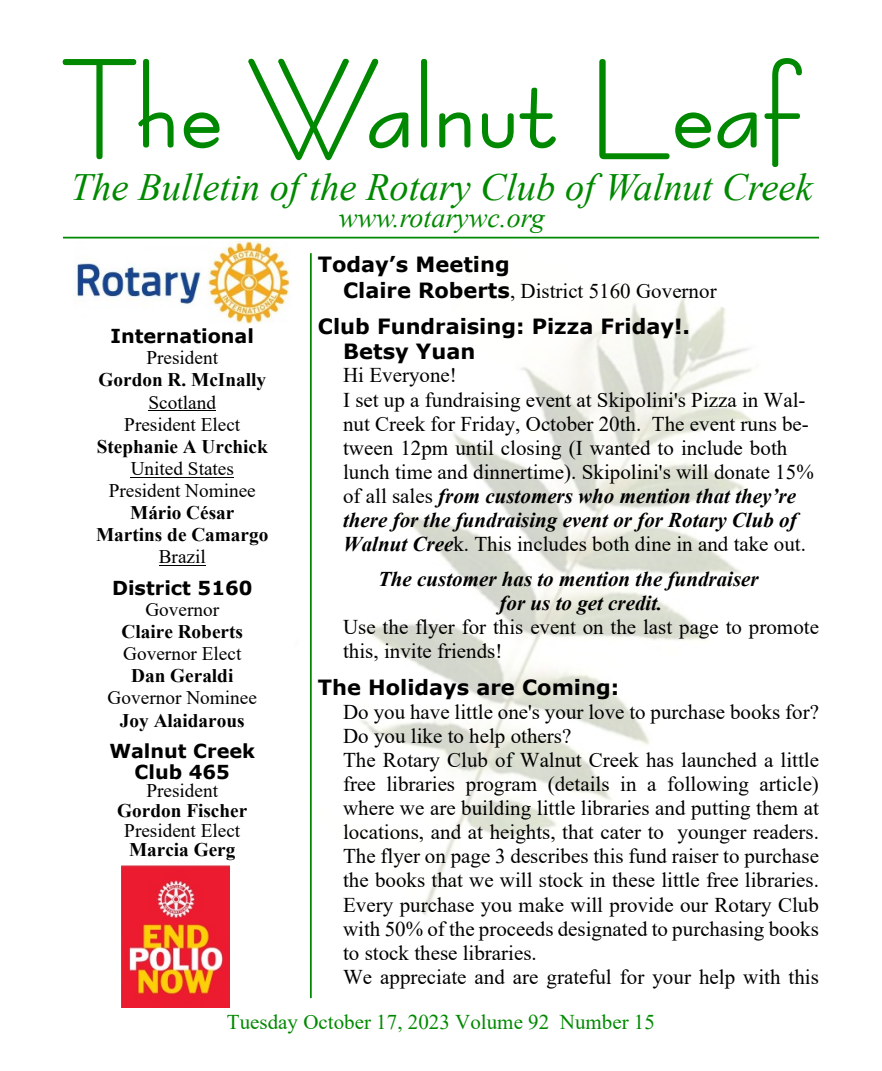
<style>
.page{position:relative;width:882px;height:1071px;background:#fff}
.page>*{position:absolute;margin:0;border:0;box-sizing:border-box;transform-origin:0 0}
.t1{font:italic 38.5px "Times New Roman";color:#008900}
.t2{font:italic 28px "Times New Roman";color:#008900}
.t3{font:21px/24.2px "Times New Roman";color:#000}
.t4{font:700 21px/25.6px "Verdana";color:#000}
.t5{font:italic 700 21px/24.2px "Times New Roman";color:#000}
.t6{font:21px "Times New Roman";color:#008900}
.t7{font:19.25px/22.1px "Times New Roman";color:#000;text-align:center}
.t8{font:700 19.25px/22.1px "Times New Roman";color:#000;text-align:center}
.t9{font:700 19.25px/20.8px "Verdana";color:#000;text-align:center}
.s1{font-family:"Verdana";font-weight:700}
.s2{font-weight:700;font-style:italic}
</style>
<div class="page">
<img style="left:244px;top:236px;width:575px;height:680px">
<svg style="left:63px;top:59px;width:111px;height:100px"></svg>
<svg style="left:184px;top:112px;width:36px;height:36px"></svg>
<svg style="left:248px;top:59px;width:160px;height:101px"></svg>
<div style="left:421px;top:59px;width:6px;height:89px;background:#008900;border-radius:3px"></div>
<svg style="left:439px;top:112px;width:31px;height:36px"></svg>
<svg style="left:482px;top:113px;width:32px;height:35px"></svg>
<svg style="left:520px;top:88px;width:36px;height:60px"></svg>
<svg style="left:599px;top:59px;width:112px;height:100px"></svg>
<svg style="left:717px;top:112px;width:40px;height:36px"></svg>
<svg style="left:764px;top:58px;width:38px;height:109px"></svg>
<hr style="left:63px;top:237px;width:756px;height:2px;background:#008900">
<hr style="left:310px;top:253px;width:2px;height:745px;background:#008900">
<img style="left:73px;top:242px;width:219px;height:82px">
<hr style="left:149px;top:410px;width:67px;height:1px;background:#000">
<hr style="left:131px;top:477px;width:103px;height:1px;background:#000">
<hr style="left:159px;top:565px;width:47px;height:1px;background:#000">
<img style="left:122px;top:866px;width:108px;height:142px">
<h1 class="t1" style="left:71px;top:174px;width:743px">The Bulletin of the Rotary Club of Walnut Creek</h1>
<h2 class="t2" style="left:339px;top:208px;width:207px">www.rotarywc.org</h2>
<p class="t9" style="left:111px;top:327px;width:145px">International</p>
<p class="t7" style="left:146px;top:349px;width:73px">President</p>
<p class="t8" style="left:99px;top:371px;width:169px">Gordon R. McInally</p>
<p class="t7" style="left:124px;top:393px;width:117px">Scotland<br>President Elect</p>
<p class="t8" style="left:97px;top:437px;width:173px">Stephanie A Urchick</p>
<p class="t7" style="left:109px;top:459px;width:149px">United States<br>President Nominee</p>
<p class="t8" style="left:96px;top:504px;width:174px">Mário César<br>Martins de Camargo</p>
<p class="t7" style="left:159px;top:548px;width:48px">Brazil</p>
<p class="t9" style="left:112px;top:579px;width:142px">District 5160</p>
<p class="t7" style="left:145px;top:600px;width:75px">Governor</p>
<p class="t8" style="left:122px;top:623px;width:123px">Claire Roberts</p>
<p class="t7" style="left:123px;top:645px;width:120px">Governor Elect</p>
<p class="t8" style="left:131px;top:667px;width:104px">Dan Geraldi</p>
<p class="t7" style="left:108px;top:689px;width:151px">Governor Nominee</p>
<p class="t8" style="left:120px;top:711px;width:126px">Joy Alaidarous</p>
<p class="t9" style="left:109px;top:742px;width:147px">Walnut Creek<br>Club 465</p>
<p class="t7" style="left:146px;top:782px;width:73px">President</p>
<p class="t8" style="left:117px;top:802px;width:132px">Gordon Fischer</p>
<p class="t7" style="left:124px;top:821px;width:117px">President Elect</p>
<p class="t8" style="left:129px;top:841px;width:108px">Marcia Gerg</p>
<p class="t4" style="left:318px;top:253px;width:193px">Today’s Meeting</p>
<p class="t3" style="left:343px;top:280px;width:375px"><span class="s1">Claire Roberts</span>, District 5160 Governor</p>
<p class="t4" style="left:343px;top:315px;width:349px;text-indent:-25px">Club Fundraising: Pizza Friday!.<br>Betsy Yuan</p>
<p class="t3" style="left:343px;top:365px;width:472px">Hi Everyone!<br>I set up a fundraising event at Skipolini's Pizza in Wal&shy;nut Creek for Friday, October 20th. The event runs be&shy;tween 12pm until closing (I wanted to include both lunch time and dinnertime). Skipolini's will donate 15% of all sales <span class="s2">from customers who mention that they’re there for the fundraising event or for Rotary Club of Walnut Cree</span>k. This includes both dine in and take out.</p>
<p class="t5" style="left:500px;top:569px;width:261px;text-indent:-122px">The customer has to mention the fundraiser for us to get credit.</p>
<p class="t3" style="left:343px;top:617px;width:477px">Use the flyer for this event on the last page to promote this, invite friends!</p>
<p class="t4" style="left:318px;top:677px;width:303px">The Holidays are Coming:</p>
<p class="t3" style="left:343px;top:701px;width:477px">Do you have little one's your love to purchase books for?<br>Do you like to help others?<br>The Rotary Club of Walnut Creek has launched a little free libraries program (details in a following article) where we are building little libraries and putting them at locations, and at heights, that cater to younger readers.<br>The flyer on page 3 describes this fund raiser to purchase the books that we will stock in these little free libraries.<br>Every purchase you make will provide our Rotary Club with 50% of the proceeds designated to purchasing books to stock these libraries.<br>We appreciate and are grateful for your help with this</p>
<p class="t6" style="left:227px;top:1014px;width:430px">Tuesday October 17, 2023 Volume 92 Number 15</p>
</div>
